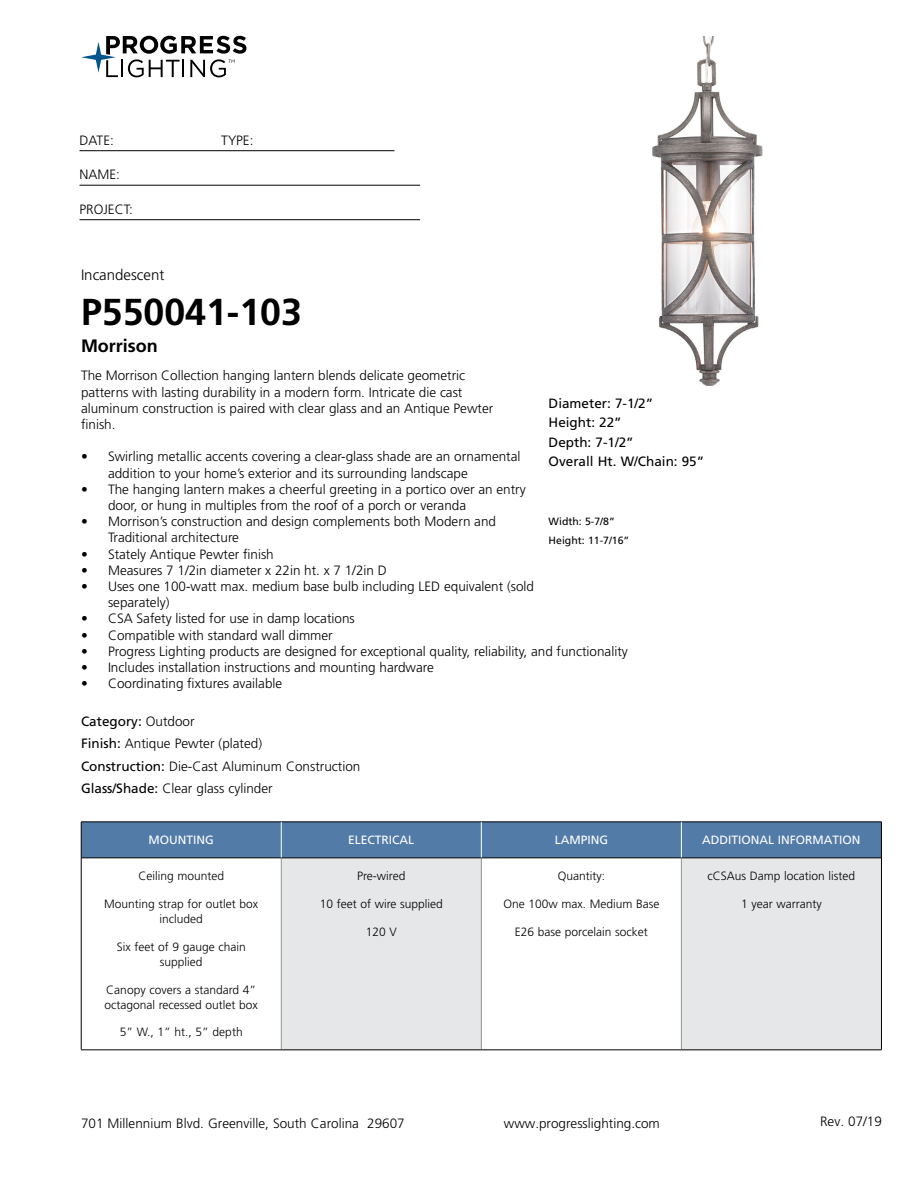
<style>
.page{position:relative;width:918px;height:1188px;background:#fff}
.page>*{position:absolute;margin:0;border:0;box-sizing:border-box;transform-origin:0 0}
.t1{font:700 37.5px "Frutiger LT Std";color:#000}
.t2{font:700 18px "Frutiger LT Std";color:#000}
.t3{font:300 15px "Frutiger LT Std";color:#000}
.t4{font:300 13.5px/16.2px "Frutiger LT Std";color:#000}
.t5{font:13.5px/19.5px "Frutiger LT Std";color:#000}
.t6{font:300 12px/15px "Frutiger LT Std";color:#000;text-align:center}
.t7{font:12px "Frutiger LT Std";color:#fff}
.t8{font:10.5px/19.5px "Frutiger LT Std";color:#000}
.s1{font-weight:400}
</style>
<div class="page">
<svg style="left:81px;top:36px;width:165px;height:41px"></svg>
<hr style="left:80px;top:150px;width:314px;height:1px;background:#000">
<hr style="left:80px;top:185px;width:340px;height:1px;background:#000">
<hr style="left:80px;top:219px;width:340px;height:1px;background:#000">
<div style="left:82px;top:823px;width:799px;height:34px;background:#527ba8"></div>
<div style="left:281px;top:858px;width:200px;height:192px;background:#e6e7e8"></div>
<div style="left:681px;top:858px;width:200px;height:192px;background:#e6e7e8"></div>
<hr style="left:281px;top:858px;width:1px;height:191px;background:#939598">
<hr style="left:481px;top:858px;width:1px;height:191px;background:#939598">
<hr style="left:681px;top:858px;width:1px;height:191px;background:#939598">
<hr style="left:81px;top:857px;width:200px;height:1px;background:#000">
<hr style="left:281px;top:857px;width:200px;height:1px;background:#000">
<hr style="left:481px;top:857px;width:200px;height:1px;background:#000">
<hr style="left:681px;top:857px;width:200px;height:1px;background:#000">
<hr style="left:81px;top:1049px;width:200px;height:1px;background:#000">
<hr style="left:281px;top:1049px;width:200px;height:1px;background:#000">
<hr style="left:481px;top:1049px;width:200px;height:1px;background:#000">
<hr style="left:681px;top:1049px;width:201px;height:1px;background:#000">
<hr style="left:81px;top:822px;width:200px;height:1px;background:#000">
<hr style="left:81px;top:822px;width:1px;height:36px;background:#000">
<hr style="left:281px;top:822px;width:200px;height:1px;background:#000">
<hr style="left:481px;top:822px;width:200px;height:1px;background:#000">
<hr style="left:681px;top:822px;width:201px;height:1px;background:#000">
<hr style="left:881px;top:822px;width:1px;height:36px;background:#000">
<hr style="left:81px;top:858px;width:1px;height:191px;background:#000">
<hr style="left:881px;top:858px;width:1px;height:191px;background:#000">
<hr style="left:281px;top:822px;width:1px;height:35px;background:#fff">
<hr style="left:681px;top:822px;width:1px;height:35px;background:#fff">
<hr style="left:481px;top:822px;width:1px;height:35px;background:#fff">
<img style="left:652px;top:36px;width:111px;height:349px">
<p class="t4" style="left:80px;top:132px;width:36px">DATE:</p>
<p class="t4" style="left:221px;top:132px;width:34px">TYPE:</p>
<p class="t4" style="left:80px;top:167px;width:42px">NAME:</p>
<p class="t4" style="left:80px;top:201px;width:55px">PROJECT:</p>
<p class="t3" style="left:81px;top:266px;width:85px">Incandescent</p>
<h1 class="t1" style="left:81px;top:290px;width:222px">P550041-103</h1>
<h2 class="t2" style="left:81px;top:335px;width:78px">Morrison</h2>
<p class="t4" style="left:81px;top:368px;width:414px">The Morrison Collection hanging lantern blends delicate geometric patterns with lasting durability in a modern form. Intricate die cast aluminum construction is paired with clear glass and an Antique Pewter finish.</p>
<p class="t4" style="left:108px;top:449px;width:414px;text-indent:-27px">• Swirling metallic accents covering a clear-glass shade are an ornamental addition to your home’s exterior and its surrounding landscape</p>
<p class="t4" style="left:108px;top:481px;width:419px;text-indent:-27px">• The hanging lantern makes a cheerful greeting in a portico over an entry door, or hung in multiples from the roof of a porch or veranda</p>
<p class="t4" style="left:108px;top:514px;width:390px;text-indent:-27px">• Morrison’s construction and design complements both Modern and<br>Traditional architecture</p>
<p class="t4" style="left:81px;top:546px;width:194px">• Stately Antique Pewter finish</p>
<p class="t4" style="left:81px;top:562px;width:307px">• Measures 7 1/2in diameter x 22in ht. x 7 1/2in D</p>
<p class="t4" style="left:108px;top:578px;width:428px;text-indent:-27px">• Uses one 100-watt max. medium base bulb including LED equivalent (sold separately)</p>
<p class="t4" style="left:81px;top:611px;width:275px">• CSA Safety listed for use in damp locations</p>
<p class="t4" style="left:81px;top:627px;width:253px">• Compatible with standard wall dimmer</p>
<p class="t4" style="left:81px;top:643px;width:548px">• Progress Lighting products are designed for exceptional quality, reliability, and functionality</p>
<p class="t4" style="left:81px;top:659px;width:354px">• Includes installation instructions and mounting hardware</p>
<p class="t4" style="left:81px;top:676px;width:203px">• Coordinating fixtures available</p>
<p class="t4" style="left:81px;top:710px;width:281px;line-height:22.5px"><span class="s1">Category:</span> Outdoor<br><span class="s1">Finish:</span> Antique Pewter (plated)<br><span class="s1">Construction:</span> Die-Cast Aluminum Construction <span class="s1">Glass/Shade:</span> Clear glass cylinder</p>
<p class="t7" style="left:149px;top:833px;width:67px">MOUNTING</p>
<p class="t7" style="left:348px;top:833px;width:68px">ELECTRICAL</p>
<p class="t7" style="left:555px;top:833px;width:55px">LAMPING</p>
<p class="t7" style="left:702px;top:833px;width:160px">ADDITIONAL INFORMATION</p>
<p class="t6" style="left:138px;top:869px;width:87px">Ceiling mounted</p>
<p class="t6" style="left:104px;top:897px;width:156px">Mounting strap for outlet box included</p>
<p class="t6" style="left:117px;top:939px;width:131px">Six feet of 9 gauge chain supplied</p>
<p class="t6" style="left:105px;top:982px;width:155px;text-align:left">Canopy covers a standard 4” octagonal recessed outlet box</p>
<p class="t6" style="left:120px;top:1025px;width:124px">5” W., 1” ht., 5” depth</p>
<p class="t5" style="left:549px;top:393px;width:157px">Diameter: 7-1/2”<br>Height: 22”<br>Depth: 7-1/2”<br>Overall Ht. W/Chain: 95”</p>
<p class="t8" style="left:549px;top:511px;width:82px">Width: 5-7/8”<br>Height: 11-7/16”</p>
<p class="t6" style="left:357px;top:869px;width:50px">Pre-wired</p>
<p class="t6" style="left:320px;top:897px;width:125px">10 feet of wire supplied</p>
<p class="t6" style="left:366px;top:924px;width:33px">120 V</p>
<p class="t6" style="left:708px;top:869px;width:149px">cCSAus Damp location listed</p>
<p class="t6" style="left:741px;top:897px;width:82px">1 year warranty</p>
<p class="t6" style="left:558px;top:869px;width:49px">Quantity:</p>
<p class="t6" style="left:503px;top:897px;width:158px">One 100w max. Medium Base</p>
<p class="t6" style="left:515px;top:924px;width:134px">E26 base porcelain socket</p>
<p class="t4" style="left:81px;top:1115px;width:325px">701 Millennium Blvd. Greenville, South Carolina 29607</p>
<p class="t4" style="left:504px;top:1115px;width:158px">www.progresslighting.com</p>
<p class="t4" style="left:820px;top:1114px;width:63px">Rev. 07/19</p>
</div>
